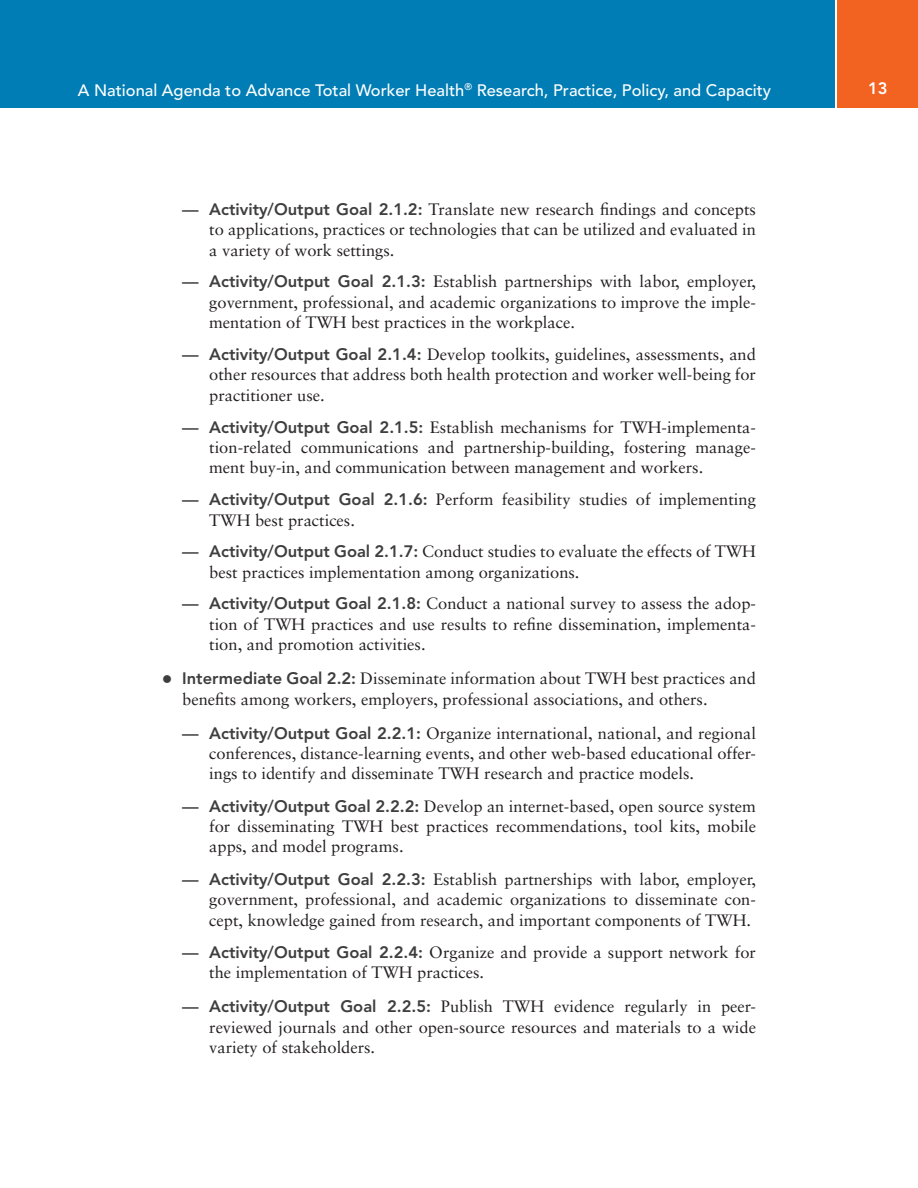
<style>
.page{position:relative;width:918px;height:1188px;background:#fff}
.page>*{position:absolute;margin:0;border:0;box-sizing:border-box;transform-origin:0 0}
.t1{font:16.5px/20.4px "Sabon";color:#231f20;text-align:justify}
.t2{font:500 16.5px "Avenir";color:#fff}
.t3{font:800 16.5px "Avenir";color:#fff}
.s1{color:#000}
.s2{font-family:"Avenir";font-weight:800;color:#3e3e3f}
</style>
<div class="page">
<div style="left:0;top:0;width:834px;height:108px;background:#007db5"></div>
<div style="left:837px;top:0;width:81px;height:108px;background:#f26221"></div>
<p class="t2" style="left:78px;top:80px;width:695px">A National Agenda to Advance Total Worker Health<sup>®</sup> Research, Practice, Policy, and Capacity</p>
<p class="t3" style="left:868px;top:79px;width:21px">13</p>
<p class="t1" style="left:209px;top:199px;width:548px;text-indent:-27px"><span class="s1">—</span> <span class="s2">Activity/Output Goal 2.1.2:</span> Translate new research findings and concepts to applications, practices or technologies that can be utilized and evaluated in a variety of work settings.</p>
<p class="t1" style="left:209px;top:271px;width:548px;text-indent:-27px"><span class="s1">—</span> <span class="s2">Activity/Output Goal 2.1.3:</span> Establish partnerships with labor, employer, government, professional, and academic organizations to improve the imple&shy;mentation of TWH best practices in the workplace.</p>
<p class="t1" style="left:209px;top:344px;width:548px;text-indent:-27px"><span class="s1">—</span> <span class="s2">Activity/Output Goal 2.1.4:</span> Develop toolkits, guidelines, assessments, and other resources that address both health protection and worker well-being for practitioner use.</p>
<p class="t1" style="left:209px;top:416px;width:548px;text-indent:-27px"><span class="s1">—</span> <span class="s2">Activity/Output Goal 2.1.5:</span> Establish mechanisms for TWH-implementa&shy;tion-related communications and partnership-building, fostering manage&shy;ment buy-in, and communication between management and workers.</p>
<p class="t1" style="left:209px;top:489px;width:548px;text-indent:-27px"><span class="s1">—</span> <span class="s2">Activity/Output Goal 2.1.6:</span> Perform feasibility studies of implementing<br>TWH best practices.</p>
<p class="t1" style="left:209px;top:541px;width:548px;text-indent:-27px"><span class="s1">—</span> <span class="s2">Activity/Output Goal 2.1.7:</span> Conduct studies to evaluate the effects of TWH best practices implementation among organizations.</p>
<p class="t1" style="left:209px;top:593px;width:548px;text-indent:-27px"><span class="s1">—</span> <span class="s2">Activity/Output Goal 2.1.8:</span> Conduct a national survey to assess the adop&shy;tion of TWH practices and use results to refine dissemination, implementa&shy;tion, and promotion activities.</p>
<p class="t1" style="left:182px;top:668px;width:575px"><span class="s2">Intermediate Goal 2.2:</span> Disseminate information about TWH best practices and benefits among workers, employers, professional associations, and others.</p>
<p class="t1" style="left:209px;top:722px;width:548px;text-indent:-27px"><span class="s1">—</span> <span class="s2">Activity/Output Goal 2.2.1:</span> Organize international, national, and regional conferences, distance-learning events, and other web-based educational offer&shy;ings to identify and disseminate TWH research and practice models.</p>
<p class="t1" style="left:209px;top:796px;width:548px;text-indent:-27px"><span class="s1">—</span> <span class="s2">Activity/Output Goal 2.2.2:</span> Develop an internet-based, open source system for disseminating TWH best practices recommendations, tool kits, mobile apps, and model programs.</p>
<p class="t1" style="left:209px;top:869px;width:548px;text-indent:-27px"><span class="s1">—</span> <span class="s2">Activity/Output Goal 2.2.3:</span> Establish partnerships with labor, employer, government, professional, and academic organizations to disseminate con&shy;cept, knowledge gained from research, and important components of TWH.</p>
<p class="t1" style="left:209px;top:942px;width:548px;text-indent:-27px"><span class="s1">—</span> <span class="s2">Activity/Output Goal 2.2.4:</span> Organize and provide a support network for the implementation of TWH practices.</p>
<p class="t1" style="left:209px;top:996px;width:548px;text-indent:-27px"><span class="s1">—</span> <span class="s2">Activity/Output Goal 2.2.5:</span> Publish TWH evidence regularly in peer&shy;reviewed journals and other open-source resources and materials to a wide variety of stakeholders.</p>
</div>
